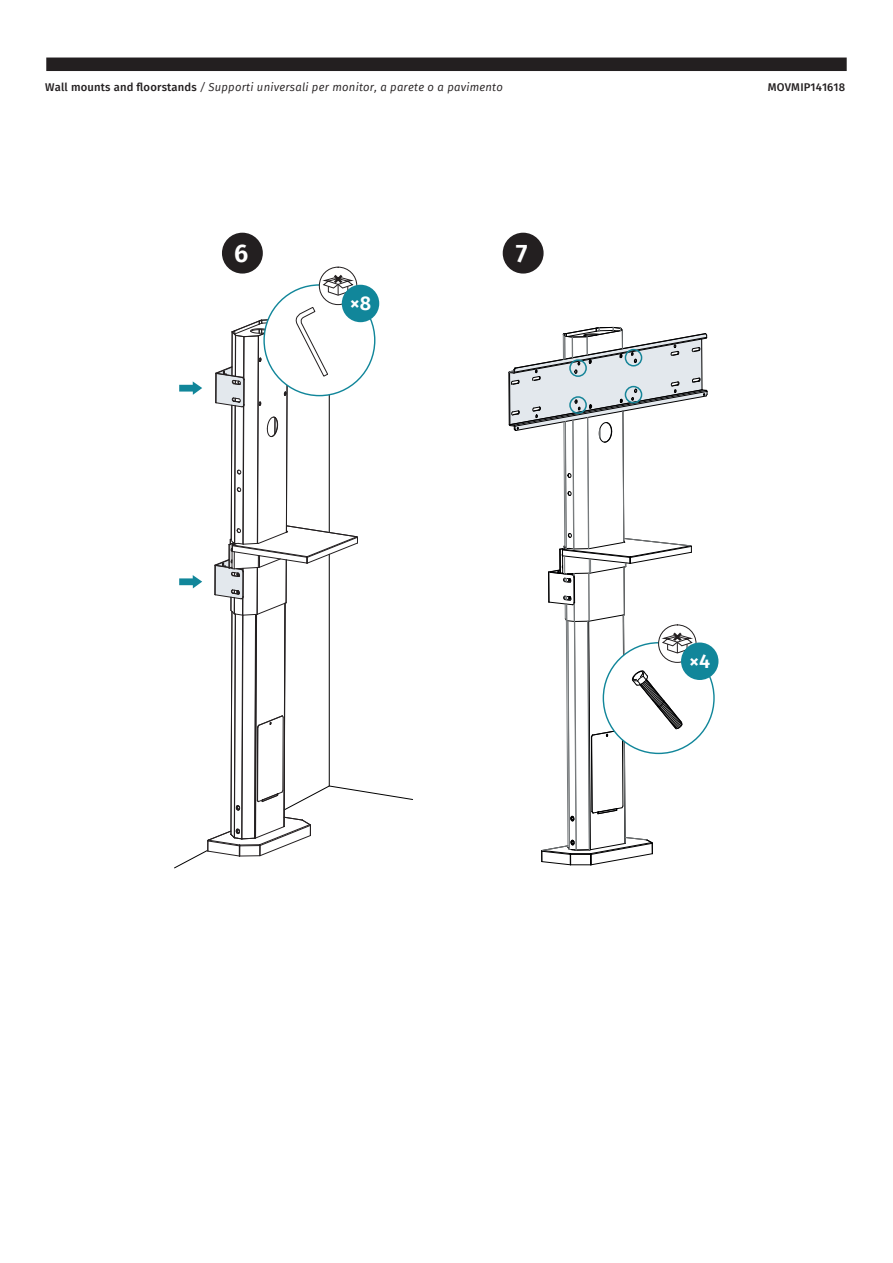
<style>
.page{position:relative;width:893px;height:1263px;background:#fff}
.page>*{position:absolute;margin:0;border:0;box-sizing:border-box;transform-origin:0 0}
.t1{font:600 25.5px "Fira Sans";color:#fff}
.t2{font:600 19.8px "Fira Sans";color:#fff}
.t3{font:italic 11.25px "Fira Sans";letter-spacing:.02em;color:#231f20}
.t4{font:500 11.25px "Fira Sans";letter-spacing:.01em;color:#231f20}
.s1{font-weight:500;font-style:normal}
</style>
<div class="page">
<div style="left:46px;top:58px;width:801px;height:13px;background:#231f20"></div>
<div style="left:222px;top:233px;width:41px;height:41px;background:#231f20;border-radius:50%"></div>
<div style="left:503px;top:233px;width:41px;height:41px;background:#231f20;border-radius:50%"></div>
<div style="left:681px;top:642px;width:37px;height:38px;background:#11869a;border-radius:50%"></div>
<svg style="left:508px;top:327px;width:200px;height:539px"></svg>
<svg style="left:319px;top:267px;width:38px;height:38px"></svg>
<svg style="left:323px;top:272px;width:30px;height:24px"></svg>
<div style="left:342px;top:285px;width:37px;height:37px;background:#11869a;border-radius:50%"></div>
<svg style="left:174px;top:307px;width:239px;height:562px"></svg>
<div style="left:569px;top:359px;width:18px;height:18px;border:2px solid #168599;border-radius:50%"></div>
<div style="left:569px;top:396px;width:18px;height:18px;border:2px solid #168599;border-radius:50%"></div>
<div style="left:625px;top:349px;width:17px;height:17px;border:2px solid #168599;border-radius:50%"></div>
<div style="left:625px;top:386px;width:17px;height:17px;border:2px solid #168599;border-radius:50%"></div>
<p class="t3" style="left:45px;top:79px;width:459px"><span class="s1">Wall mounts and floorstands</span> / Supporti universali per monitor, a parete o a pavimento</p>
<p class="t4" style="left:768px;top:78px;width:79px">MOVMIP141618</p>
<h1 class="t1" style="left:234px;top:232px;width:16px">6</h1>
<h1 class="t1" style="left:516px;top:232px;width:13px">7</h1>
<h2 class="t2" style="left:350px;top:287px;width:23px">×8</h2>
<h2 class="t2" style="left:689px;top:645px;width:23px">×4</h2>
</div>
